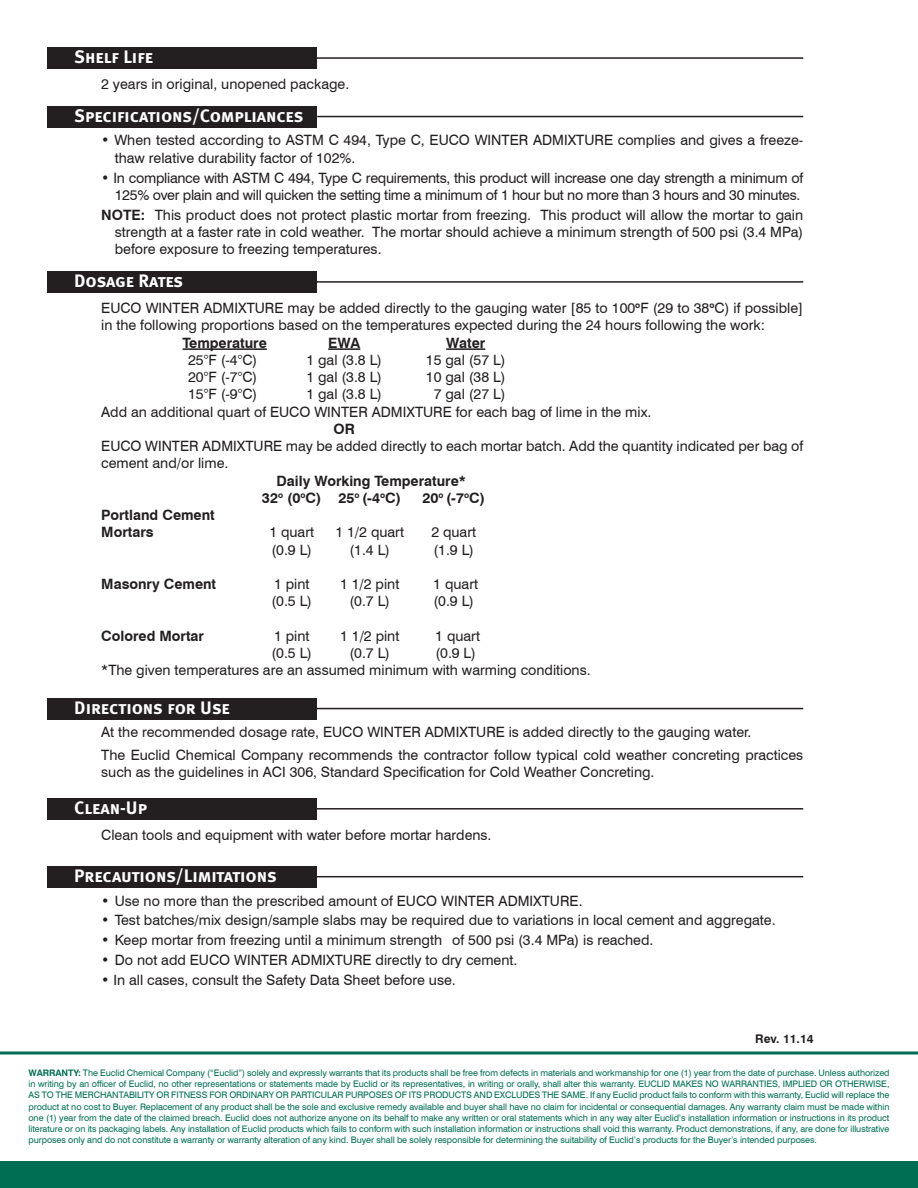
<style>
.page{position:relative;width:918px;height:1188px;background:#fff}
.page>*{position:absolute;margin:0;border:0;box-sizing:border-box;transform-origin:0 0}
.SubHeading{font:18px "Meta Bold Caps";letter-spacing:-.005em;color:#fff}
.Bullet_Copy{font:14.25px/17.2px "Swiss 721 BT";color:#231f20}
.Technical_Tabs{font:14.25px/17.2px "Swiss 721 BT";color:#231f20}
.Body_Copy{font:14.25px/17.2px "Swiss 721 BT";color:#231f20}
.Bullet_Copy-2{font:14.25px/17.2px "Swiss 721 BT";letter-spacing:-.02em;color:#231f20;text-align:right}
.Technical_Tabs-2{font:700 14.25px "Swiss 721 BT";color:#231f20}
.Bullet_Copy-3{font:700 12px "Swiss 721 BT";color:#231f20}
.t1{font:9px/11.2px "Swiss 721 BT";letter-spacing:-.01em;color:#006e53;text-align:justify}
.s1{font-weight:700}
</style>
<div class="page">
<div style="left:0;top:1161px;width:918px;height:27px;background:#006e53"></div>
<hr style="left:0;top:1052px;width:918px;height:2px;background:#006e53">
<div style="left:47px;top:866px;width:270px;height:22px;background:#231f20"></div>
<hr style="left:306px;top:876px;width:497px;height:1px;background:#231f20">
<div style="left:47px;top:698px;width:270px;height:21px;background:#231f20"></div>
<hr style="left:306px;top:708px;width:497px;height:1px;background:#231f20">
<div style="left:47px;top:798px;width:270px;height:22px;background:#231f20"></div>
<hr style="left:306px;top:808px;width:497px;height:2px;background:#231f20">
<div style="left:47px;top:271px;width:270px;height:22px;background:#231f20"></div>
<hr style="left:183px;top:348px;width:84px;height:2px;background:#231f20">
<hr style="left:328px;top:348px;width:32px;height:2px;background:#231f20">
<hr style="left:446px;top:348px;width:39px;height:2px;background:#231f20">
<hr style="left:306px;top:281px;width:497px;height:2px;background:#231f20">
<div style="left:47px;top:106px;width:270px;height:21px;background:#231f20"></div>
<hr style="left:317px;top:116px;width:486px;height:1px;background:#231f20">
<div style="left:47px;top:47px;width:270px;height:22px;background:#231f20"></div>
<hr style="left:306px;top:57px;width:497px;height:2px;background:#231f20">
<p class="SubHeading" style="left:74px;top:46px;width:80px">Shelf Life</p>
<p class="Body_Copy" style="left:101px;top:75px;width:250px">2 years in original, unopened package.</p>
<p class="SubHeading" style="left:74px;top:105px;width:231px">Specifications/Compliances</p>
<p class="Bullet_Copy" style="left:115px;top:132px;width:690px;text-indent:-14px">• When tested according to ASTM C 494, Type C, EUCO WINTER ADMIXTURE complies and gives a freeze&shy;thaw relative durability factor of 102%.</p>
<p class="Bullet_Copy-2" style="left:101px;top:169px;width:704px">• In compliance with ASTM C 494, Type C requirements, this product will increase one day strength a minimum of<br>125% over plain and will quicken the setting time a minimum of 1 hour but no more than 3 hours and 30 minutes.</p>
<p class="Bullet_Copy" style="left:115px;top:206px;width:690px;text-align:justify;text-indent:-14px"><span class="s1">NOTE:</span> This product does not protect plastic mortar from freezing. This product will allow the mortar to gain strength at a faster rate in cold weather. The mortar should achieve a minimum strength of 500 psi (3.4 MPa) before exposure to freezing temperatures.</p>
<p class="SubHeading" style="left:74px;top:270px;width:110px">Dosage Rates</p>
<p class="Technical_Tabs" style="left:101px;top:299px;width:703px">EUCO WINTER ADMIXTURE may be added directly to the gauging water [85 to 100<sup>o</sup>F (29 to 38<sup>o</sup>C) if possible] in the following proportions based on the temperatures expected during the 24 hours following the work:</p>
<p class="Technical_Tabs-2" style="left:183px;top:334px;width:86px">Temperature</p>
<p class="Technical_Tabs-2" style="left:328px;top:334px;width:34px">EWA</p>
<p class="Technical_Tabs-2" style="left:446px;top:334px;width:41px">Water</p>
<p class="Technical_Tabs" style="left:188px;top:351px;width:71px">25°F (-4°C)</p>
<p class="Technical_Tabs" style="left:306px;top:351px;width:77px">1 gal (3.8 L)</p>
<p class="Technical_Tabs" style="left:426px;top:351px;width:81px">15 gal (57 L)</p>
<p class="Technical_Tabs" style="left:188px;top:368px;width:71px">20°F (-7°C)</p>
<p class="Technical_Tabs" style="left:306px;top:368px;width:77px">1 gal (3.8 L)</p>
<p class="Technical_Tabs" style="left:426px;top:368px;width:81px">10 gal (38 L)</p>
<p class="Technical_Tabs" style="left:188px;top:386px;width:71px">15°F (-9°C)</p>
<p class="Technical_Tabs" style="left:306px;top:386px;width:77px">1 gal (3.8 L)</p>
<p class="Technical_Tabs" style="left:434px;top:386px;width:73px">7 gal (27 L)</p>
<p class="Technical_Tabs" style="left:101px;top:403px;width:552px">Add an additional quart of EUCO WINTER ADMIXTURE for each bag of lime in the mix.</p>
<p class="Technical_Tabs-2" style="left:334px;top:420px;width:23px">OR</p>
<p class="Technical_Tabs" style="left:101px;top:437px;width:704px">EUCO WINTER ADMIXTURE may be added directly to each mortar batch. Add the quantity indicated per bag of cement and/or lime.</p>
<p class="Technical_Tabs-2" style="left:277px;top:472px;width:191px">Daily Working Temperature*</p>
<p class="Technical_Tabs-2" style="left:262px;top:489px;width:141px">32<sup>o</sup> (0<sup>o</sup>C) 25<sup>o</sup> (-4<sup>o</sup>C)</p>
<p class="Technical_Tabs-2" style="left:422px;top:489px;width:64px">20<sup>o</sup> (-7<sup>o</sup>C)</p>
<p class="Technical_Tabs-2" style="left:101px;top:506px;width:115px">Portland Cement</p>
<p class="Technical_Tabs-2" style="left:101px;top:524px;width:54px">Mortars</p>
<p class="Technical_Tabs" style="left:269px;top:524px;width:46px">1 quart</p>
<p class="Technical_Tabs" style="left:335px;top:524px;width:70px">1 1/2 quart</p>
<p class="Technical_Tabs" style="left:431px;top:524px;width:46px">2 quart</p>
<p class="Technical_Tabs" style="left:271px;top:541px;width:42px">(0.9 L)</p>
<p class="Technical_Tabs" style="left:349px;top:541px;width:42px">(1.4 L)</p>
<p class="Technical_Tabs" style="left:433px;top:541px;width:42px">(1.9 L)</p>
<p class="Technical_Tabs-2" style="left:101px;top:575px;width:116px">Masonry Cement</p>
<p class="Technical_Tabs" style="left:274px;top:575px;width:37px">1 pint</p>
<p class="Technical_Tabs" style="left:340px;top:575px;width:61px">1 1/2 pint</p>
<p class="Technical_Tabs" style="left:433px;top:575px;width:46px">1 quart</p>
<p class="Technical_Tabs" style="left:271px;top:593px;width:42px">(0.5 L)</p>
<p class="Technical_Tabs" style="left:349px;top:593px;width:42px">(0.7 L)</p>
<p class="Technical_Tabs" style="left:433px;top:593px;width:42px">(0.9 L)</p>
<p class="Technical_Tabs-2" style="left:101px;top:627px;width:104px">Colored Mortar</p>
<p class="Technical_Tabs" style="left:274px;top:627px;width:37px">1 pint</p>
<p class="Technical_Tabs" style="left:340px;top:627px;width:61px">1 1/2 pint</p>
<p class="Technical_Tabs" style="left:435px;top:627px;width:46px">1 quart</p>
<p class="Technical_Tabs" style="left:271px;top:644px;width:42px">(0.5 L)</p>
<p class="Technical_Tabs" style="left:349px;top:644px;width:42px">(0.7 L)</p>
<p class="Technical_Tabs" style="left:435px;top:644px;width:42px">(0.9 L)</p>
<p class="Technical_Tabs" style="left:101px;top:662px;width:491px">*The given temperatures are an assumed minimum with warming conditions.</p>
<p class="SubHeading" style="left:74px;top:697px;width:157px">Directions for Use</p>
<p class="Body_Copy" style="left:101px;top:724px;width:652px">At the recommended dosage rate, EUCO WINTER ADMIXTURE is added directly to the gauging water.</p>
<p class="Body_Copy" style="left:101px;top:746px;width:704px">The Euclid Chemical Company recommends the contractor follow typical cold weather concreting practices such as the guidelines in ACI 306, Standard Specification for Cold Weather Concreting.</p>
<p class="SubHeading" style="left:74px;top:797px;width:74px">Clean-Up</p>
<p class="Body_Copy" style="left:101px;top:826px;width:392px">Clean tools and equipment with water before mortar hardens.</p>
<p class="SubHeading" style="left:74px;top:865px;width:204px">Precautions/Limitations</p>
<p class="Bullet_Copy" style="left:101px;top:892px;width:483px">• Use no more than the prescribed amount of EUCO WINTER ADMIXTURE.</p>
<p class="Bullet_Copy" style="left:101px;top:912px;width:676px">• Test batches/mix design/sample slabs may be required due to variations in local cement and aggregate.</p>
<p class="Bullet_Copy" style="left:101px;top:932px;width:554px">• Keep mortar from freezing until a minimum strength of 500 psi (3.4 MPa) is reached.</p>
<p class="Bullet_Copy" style="left:101px;top:952px;width:418px">• Do not add EUCO WINTER ADMIXTURE directly to dry cement.</p>
<p class="Bullet_Copy" style="left:101px;top:972px;width:356px">• In all cases, consult the Safety Data Sheet before use.</p>
<p class="Bullet_Copy-3" style="left:755px;top:1032px;width:60px">Rev. 11.14</p>
<p class="t1" style="left:28px;top:1067px;width:863px"><span class="s1">WARRANTY:</span> The Euclid Chemical Company (“Euclid”) solely and expressly warrants that its products shall be free from defects in materials and workmanship for one (1) year from the date of purchase. Unless authorized in writing by an officer of Euclid, no other representations or statements made by Euclid or its representatives, in writing or orally, shall alter this warranty. EUCLID MAKES NO WARRANTIES, IMPLIED OR OTHERWISE, AS TO THE MERCHANTABILITY OR FITNESS FOR ORDINARY OR PARTICULAR PURPOSES OF ITS PRODUCTS AND EXCLUDES THE SAME. If any Euclid product fails to conform with this warranty, Euclid will replace the product at no cost to Buyer. Replacement of any product shall be the sole and exclusive remedy available and buyer shall have no claim for incidental or consequential damages. Any warranty claim must be made within one (1) year from the date of the claimed breach. Euclid does not authorize anyone on its behalf to make any written or oral statements which in any way alter Euclid’s installation information or instructions in its product literature or on its packaging labels. Any installation of Euclid products which fails to conform with such installation information or instructions shall void this warranty. Product demonstrations, if any, are done for illustrative purposes only and do not constitute a warranty or warranty alteration of any kind. Buyer shall be solely responsible for determining the suitability of Euclid’s products for the Buyer’s intended purposes.</p>
</div>
